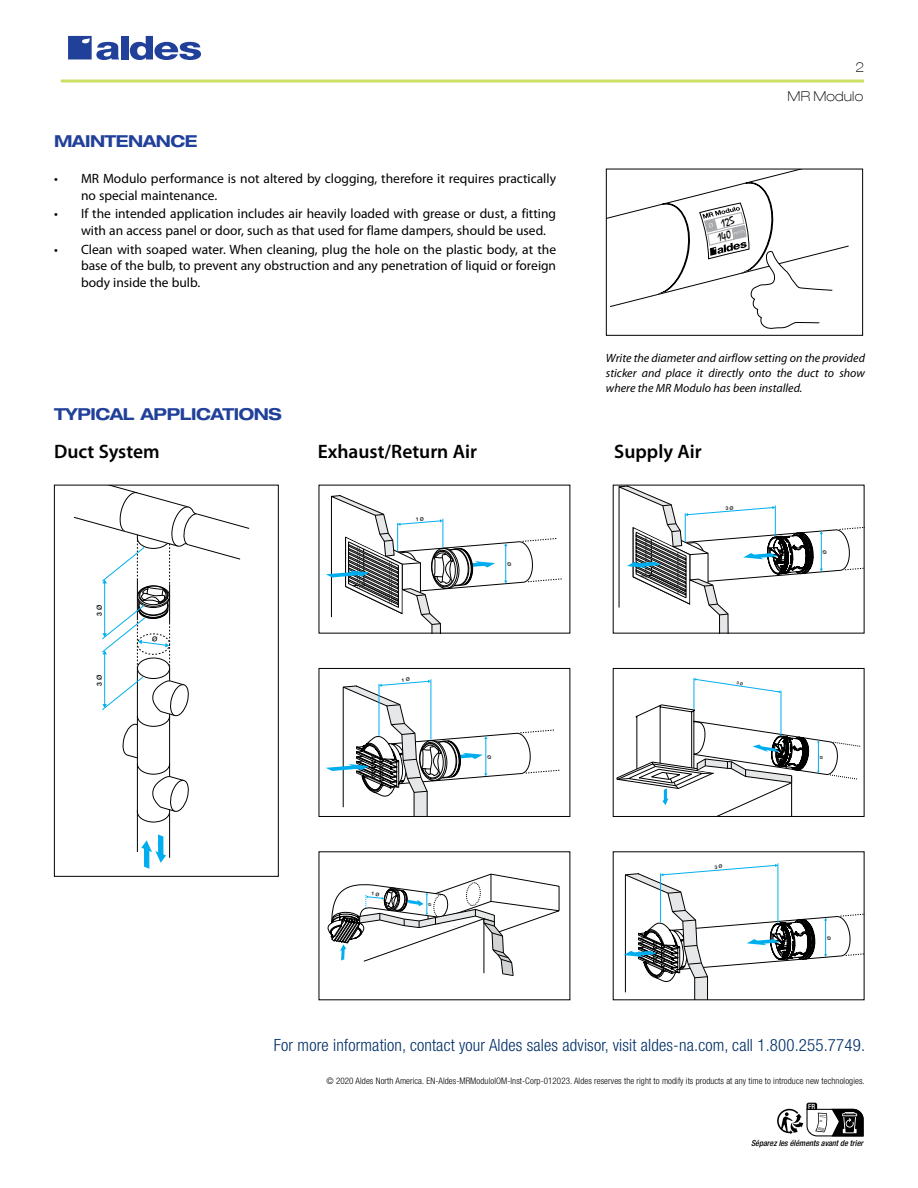
<style>
.page{position:relative;width:918px;height:1188px;background:#fff}
.page>*{position:absolute;margin:0;border:0;box-sizing:border-box;transform-origin:0 0}
.t1{font:600 19.5px "Myriad Pro";color:#000}
.t2{font:300 condensed 16.8px "Helvetica Neue LT Std";letter-spacing:.01em;color:#002f68}
.t3{font:700 expanded 16.5px "Helvetica Neue LT Std";letter-spacing:-.03em;color:#21409a}
.t4{font:13.5px/16.5px "Myriad Pro";color:#000}
.t5{font:100 expanded 13.5px "Helvetica Neue LT Com";letter-spacing:.01em;color:#000}
.t6{font:italic 12px/15px "Myriad Pro";color:#000;text-align:justify}
.t7{font:300 condensed 9px "Helvetica Neue LT Std";letter-spacing:.01em;color:#000}
.t8{font:italic 500 condensed 8.25px "Helvetica Neue LT Std";color:#000}
.t9{font:500 condensed 7.2px "Helvetica Neue LT Std";color:#fff}
.t10{font:500 6.9px "Helvetica Neue";color:#000}
.t11{font:500 4.95px "Helvetica Neue";color:#000}
.t12{font:500 4.05px "Helvetica Neue";color:#000}
.t13{font:500 3.9px "Helvetica Neue";color:#000}
</style>
<div class="page">
<div style="left:54px;top:485px;width:225px;height:392px;border:1px solid #000"></div>
<div style="left:319px;top:668px;width:251px;height:149px;border:1px solid #000"></div>
<hr style="left:694px;top:678px;width:1px;height:31px;background:#00aeef">
<hr style="left:781px;top:691px;width:1px;height:45px;background:#00aeef">
<svg style="left:617px;top:704px;width:244px;height:111px"></svg>
<div style="left:613px;top:668px;width:251px;height:149px;border:1px solid #000"></div>
<div style="left:606px;top:169px;width:257px;height:167px;border:1px solid #000"></div>
<hr style="left:61px;top:80px;width:803px;height:2px;background:#cedf68">
<div style="left:121px;top:36px;width:7px;height:23px;background:#21409a"></div>
<svg style="left:130px;top:36px;width:71px;height:24px"></svg>
<svg style="left:68px;top:36px;width:51px;height:24px"></svg>
<svg style="left:777px;top:1103px;width:87px;height:33px"></svg>
<svg style="left:74px;top:485px;width:175px;height:384px"></svg>
<svg style="left:326px;top:495px;width:236px;height:138px"></svg>
<svg style="left:326px;top:668px;width:233px;height:148px"></svg>
<svg style="left:624px;top:852px;width:240px;height:148px"></svg>
<svg style="left:619px;top:486px;width:245px;height:147px"></svg>
<svg style="left:694px;top:678px;width:87px;height:15px"></svg>
<svg style="left:328px;top:873px;width:231px;height:103px"></svg>
<svg style="left:606px;top:169px;width:243px;height:162px"></svg>
<p class="t5" style="left:855px;top:59px;width:10px">2</p>
<p class="t3" style="left:54px;top:130px;width:145px">MAINTENANCE</p>
<p class="t4" style="left:81px;top:170px;width:477px;text-indent:-27px">• MR Modulo performance is not altered by clogging, therefore it requires practically no special maintenance.</p>
<p class="t4" style="left:81px;top:205px;width:477px;text-indent:-27px">• If the intended application includes air heavily loaded with grease or dust, a fitting with an access panel or door, such as that used for flame dampers, should be used.</p>
<p class="t4" style="left:81px;top:241px;width:477px;text-align:justify;text-indent:-27px">• Clean with soaped water. When cleaning, plug the hole on the plastic body, at the base of the bulb, to prevent any obstruction and any penetration of liquid or foreign body inside the bulb.</p>
<p class="t5" style="left:788px;top:88px;width:77px">MR Modulo</p>
<p class="t6" style="left:606px;top:350px;width:261px">Write the diameter and airflow setting on the provided sticker and place it directly onto the duct to show where the MR Modulo has been installed.</p>
<p class="t3" style="left:54px;top:403px;width:229px">TYPICAL APPLICATIONS</p>
<h1 class="t1" style="left:54px;top:439px;width:107px">Duct System</h1>
<h1 class="t1" style="left:614px;top:439px;width:89px">Supply Air</h1>
<h1 class="t1" style="left:318px;top:439px;width:161px">Exhaust/Return Air</h1>
<p class="t10" style="left:95px;top:616px;width:13px;rotate:-90deg">3 Ø</p>
<p class="t10" style="left:95px;top:686px;width:13px;rotate:-90deg">3 Ø</p>
<p class="t11" style="left:506px;top:566px;width:5px;rotate:-90deg">Ø</p>
<p class="t11" style="left:486px;top:759px;width:5px;rotate:-90deg">Ø</p>
<p class="t13" style="left:427px;top:906px;width:4px;rotate:-90deg">Ø</p>
<p class="t11" style="left:822px;top:554px;width:5px;rotate:-90deg">Ø</p>
<p class="t12" style="left:819px;top:759px;width:5px;rotate:-90deg">Ø</p>
<p class="t11" style="left:826px;top:940px;width:5px;rotate:-90deg">Ø</p>
<p class="t2" style="left:274px;top:1035px;width:593px">For more information, contact your Aldes sales advisor, visit aldes-na.com, call 1.800.255.7749.</p>
<p class="t7" style="left:327px;top:1076px;width:540px">© 2020 Aldes North America. EN-Aldes-MRModuloIOM-Inst-Corp-012023. Aldes reserves the right to modify its products at any time to introduce new technologies.</p>
<p class="t9" style="left:808px;top:1102px;width:9px">FR</p>
<p class="t8" style="left:751px;top:1138px;width:114px">Séparez les éléments avant de trier</p>
</div>
